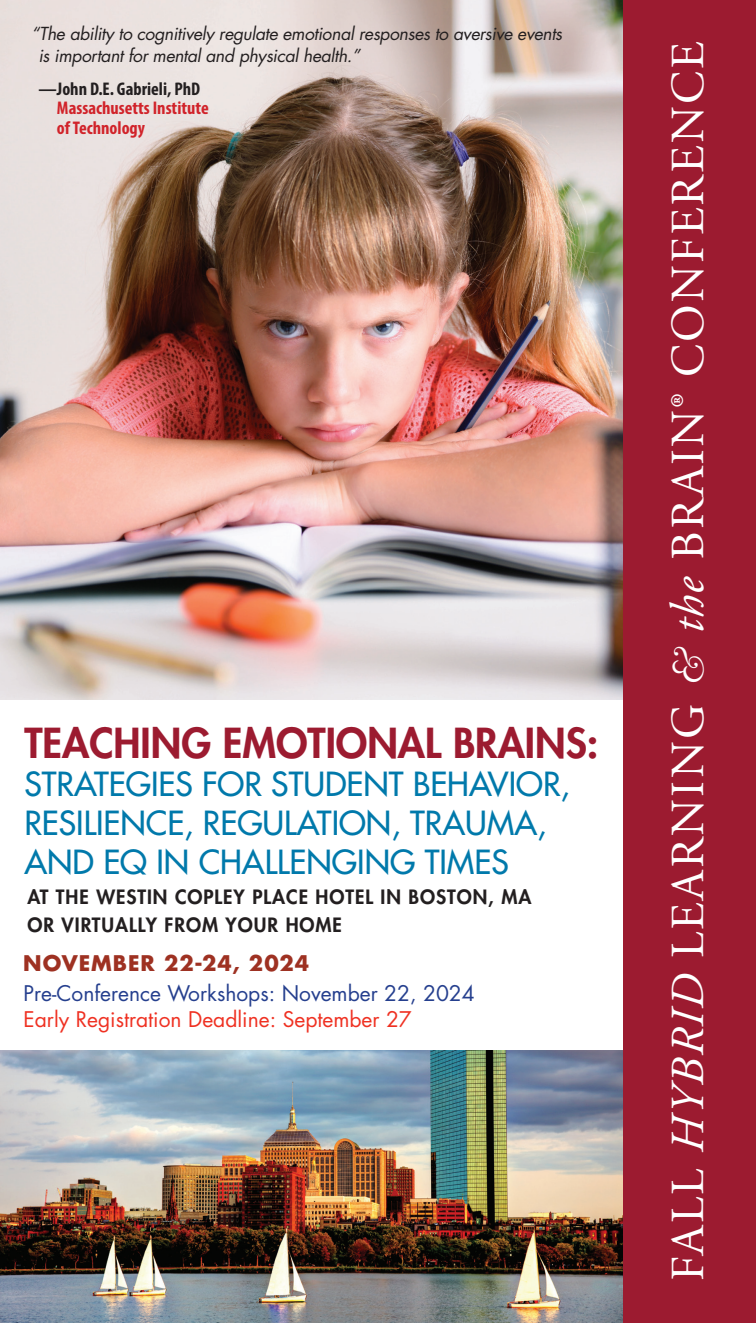
<style>
.page{position:relative;width:756px;height:1323px;background:#fff}
.page>*{position:absolute;margin:0;border:0;box-sizing:border-box;transform-origin:0 0}
.Topic_Group_Title_-_no_rule{font:47.25px "Adobe Garamond Pro";letter-spacing:.045em;color:#fff}
.Workshop__each_title{font:800 40.25px "Futura Std";color:#9c1b30}
.Workshop__each_title-2{font:500 32.38px "Futura Std";color:#0079ab}
.t1{font:21px "Futura Std";color:#253f8e}
.t2{font:21px "Futura Std";color:#ef3122}
.Topic_Group_Title_-_no_rule-2{font:700 21px "Futura Std";letter-spacing:.045em;color:#9e3122}
.t3{font:800 19.25px "Futura Std";letter-spacing:.05em;color:#231f20}
.t4{font:700 condensed 18.38px/19.2px "Myriad Pro";color:#d1232a}
.t5{font:italic 17.5px/22.8px "Futura Std";letter-spacing:-.02em;color:#231f20}
.s1{color:#231f20}
.s2{font-style:italic}
.s3{font-family:"Bernhard Modern Std";font-style:italic}
</style>
<div class="page">
<img style="left:0;top:1050px;width:623px;height:273px">
<img style="left:0;top:0;width:623px;height:700px">
<div style="left:623px;top:0;width:133px;height:1323px;background:#9c1b30"></div>
<p class="t5" style="left:38px;top:22px;width:525px;text-indent:-7px">“The ability to cognitively regulate emotional responses to aversive events is important for mental and physical health.”</p>
<p class="t4" style="left:57px;top:79px;width:153px;text-indent:-18px"><span class="s1">—John D.E. Gabrieli, PhD<br></span>Massachusetts Institute of Technology</p>
<p class="Workshop__each_title" style="left:24px;top:717px;width:576px">TEACHING EMOTIONAL BRAINS:</p>
<p class="Workshop__each_title-2" style="left:24px;top:764px;width:547px">STRATEGIES FOR STUDENT BEHAVIOR,</p>
<p class="Workshop__each_title-2" style="left:24px;top:803px;width:524px">RESILIENCE, REGULATION, TRAUMA,</p>
<p class="Workshop__each_title-2" style="left:24px;top:841px;width:486px">AND EQ IN CHALLENGING TIMES</p>
<p class="t3" style="left:27px;top:885px;width:505px">AT THE WESTIN COPLEY PLACE HOTEL IN BOSTON, MA</p>
<p class="t3" style="left:27px;top:912px;width:316px">OR VIRTUALLY FROM YOUR HOME</p>
<p class="Topic_Group_Title_-_no_rule-2" style="left:23px;top:949px;width:288px">NOVEMBER 22-24, 2024</p>
<p class="t1" style="left:24px;top:979px;width:453px">Pre-Conference Workshops: November 22, 2024</p>
<p class="t2" style="left:24px;top:1006px;width:390px">Early Registration Deadline: September 27</p>
<p class="Topic_Group_Title_-_no_rule" style="left:660px;top:1281px;width:1241px;rotate:-90deg">FALL <span class="s2">HYBRID</span> LEARNING <span class="s3">&amp;</span> <span class="s2">the</span> BRAIN® CONFERENCE</p>
</div>
